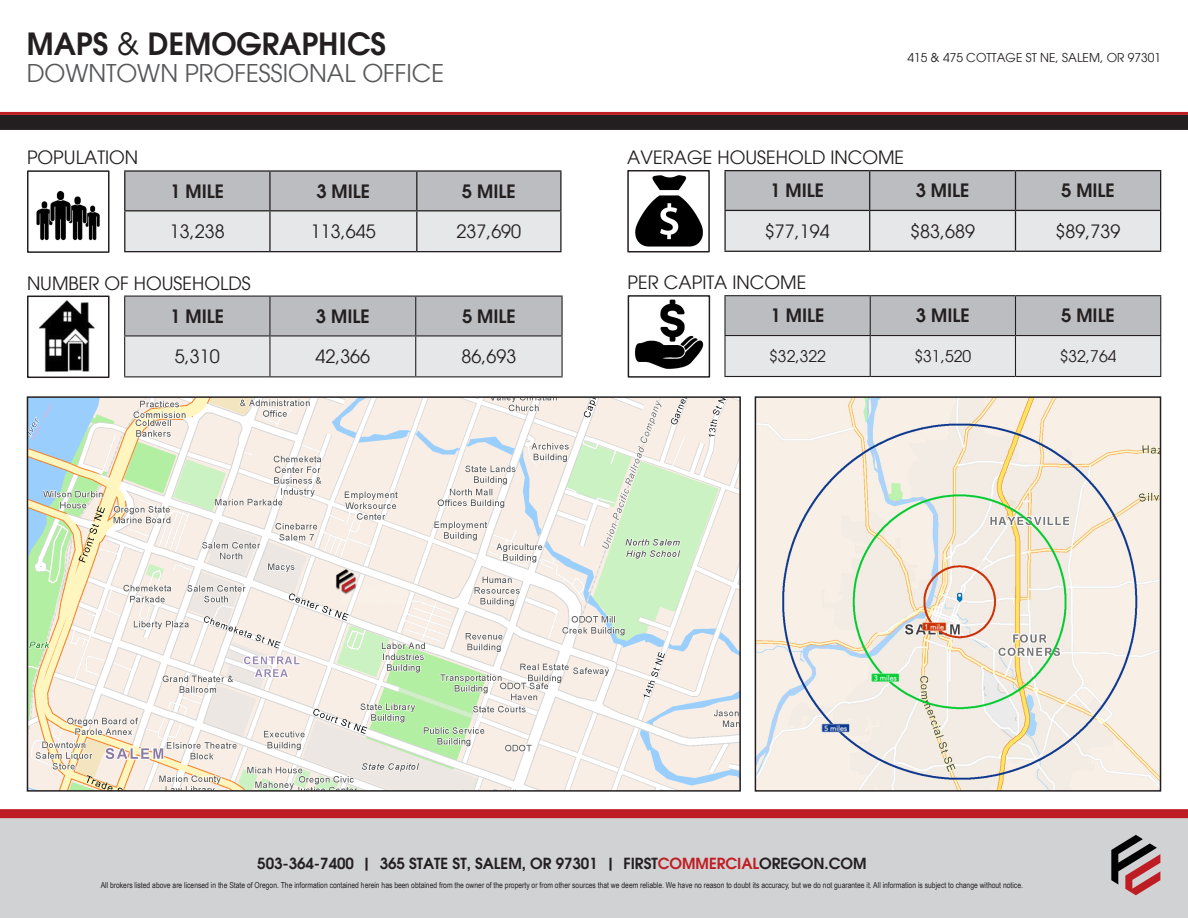
<style>
.page{position:relative;width:1188px;height:918px;background:#fff}
.page>*{position:absolute;margin:0;border:0;box-sizing:border-box;transform-origin:0 0}
.t1{font:600 30px "Avant Garde";color:#231f20}
.t2{font:24px "Avant Garde";color:#57585a}
.t3{font:18px "Avant Garde";color:#231f20}
.t4{font:600 18px "Avant Garde";color:#231f20}
.t5{font:15.75px "Avant Garde";color:#231f20}
.t6{font:600 15px "Avant Garde";color:#231f20}
.t7{font:12px "Avant Garde";color:#231f20}
.t8{font:8.25px "Arial Narrow";color:#231f20}
.s1{font-weight:400}
.s2{color:#be1e23}
</style>
<div class="page">
<div style="left:1px;top:818px;width:1187px;height:100px;background:#d1d2d4"></div>
<div style="left:0;top:115px;width:1188px;height:15px;background:#231f20"></div>
<hr style="left:0;top:112px;width:1188px;height:3px;background:#be1e23">
<div style="left:0;top:809px;width:1188px;height:9px;background:#be1e23"></div>
<svg style="left:1111px;top:835px;width:49px;height:60px"></svg>
<svg style="left:125px;top:172px;width:435px;height:79px;background:#cecfd2"></svg>
<hr style="left:124px;top:172px;width:1px;height:38px;background:#231f20">
<hr style="left:269px;top:172px;width:2px;height:38px;background:#231f20">
<hr style="left:416px;top:172px;width:1px;height:38px;background:#231f20">
<hr style="left:124px;top:210px;width:146px;height:1px;background:#231f20">
<hr style="left:124px;top:211px;width:1px;height:40px;background:#231f20">
<hr style="left:270px;top:210px;width:147px;height:1px;background:#231f20">
<hr style="left:269px;top:211px;width:2px;height:40px;background:#231f20">
<hr style="left:417px;top:210px;width:145px;height:1px;background:#231f20">
<hr style="left:416px;top:211px;width:1px;height:40px;background:#231f20">
<hr style="left:124px;top:251px;width:146px;height:1px;background:#231f20">
<hr style="left:270px;top:251px;width:147px;height:1px;background:#231f20">
<hr style="left:417px;top:251px;width:145px;height:1px;background:#231f20">
<hr style="left:124px;top:170px;width:146px;height:2px;background:#231f20">
<hr style="left:270px;top:170px;width:147px;height:2px;background:#231f20">
<hr style="left:417px;top:170px;width:145px;height:2px;background:#231f20">
<hr style="left:560px;top:172px;width:2px;height:38px;background:#231f20">
<hr style="left:560px;top:211px;width:2px;height:40px;background:#231f20">
<img style="left:30px;top:399px;width:708px;height:390px">
<div style="left:27px;top:396px;width:714px;height:396px;border:2px solid #231f20"></div>
<svg style="left:125px;top:297px;width:437px;height:79px;background:#cfd0d3"></svg>
<hr style="left:124px;top:297px;width:1px;height:38px;background:#231f20">
<hr style="left:269px;top:297px;width:1px;height:38px;background:#231f20">
<hr style="left:415px;top:297px;width:1px;height:38px;background:#231f20">
<hr style="left:124px;top:335px;width:146px;height:1px;background:#231f20">
<hr style="left:124px;top:336px;width:1px;height:40px;background:#231f20">
<hr style="left:270px;top:335px;width:146px;height:1px;background:#231f20">
<hr style="left:269px;top:336px;width:1px;height:40px;background:#231f20">
<hr style="left:416px;top:335px;width:147px;height:1px;background:#231f20">
<hr style="left:415px;top:336px;width:1px;height:40px;background:#231f20">
<hr style="left:124px;top:376px;width:146px;height:1px;background:#231f20">
<hr style="left:270px;top:376px;width:146px;height:1px;background:#231f20">
<hr style="left:416px;top:376px;width:147px;height:1px;background:#231f20">
<hr style="left:124px;top:296px;width:146px;height:1px;background:#231f20">
<hr style="left:270px;top:296px;width:146px;height:1px;background:#231f20">
<hr style="left:416px;top:296px;width:147px;height:1px;background:#231f20">
<hr style="left:562px;top:297px;width:1px;height:38px;background:#231f20">
<hr style="left:562px;top:336px;width:1px;height:40px;background:#231f20">
<img style="left:36px;top:190px;width:64px;height:51px">
<div style="left:27px;top:170px;width:83px;height:83px;border:2px solid #231f20"></div>
<img style="left:38px;top:300px;width:57px;height:72px">
<div style="left:27px;top:296px;width:83px;height:82px;border:2px solid #231f20"></div>
<img style="left:635px;top:175px;width:68px;height:72px">
<div style="left:627px;top:170px;width:83px;height:82px;border:2px solid #231f20"></div>
<img style="left:634px;top:299px;width:70px;height:70px">
<div style="left:628px;top:295px;width:82px;height:83px;border:2px solid #231f20"></div>
<svg style="left:726px;top:171px;width:434px;height:80px;background:#ceced1"></svg>
<hr style="left:724px;top:171px;width:2px;height:39px;background:#231f20">
<hr style="left:869px;top:171px;width:1px;height:39px;background:#231f20">
<hr style="left:1015px;top:171px;width:1px;height:39px;background:#231f20">
<hr style="left:724px;top:210px;width:146px;height:1px;background:#231f20">
<hr style="left:724px;top:211px;width:2px;height:40px;background:#231f20">
<hr style="left:870px;top:210px;width:145px;height:1px;background:#231f20">
<hr style="left:869px;top:211px;width:1px;height:40px;background:#231f20">
<hr style="left:1016px;top:210px;width:145px;height:1px;background:#231f20">
<hr style="left:1015px;top:211px;width:1px;height:40px;background:#231f20">
<hr style="left:724px;top:170px;width:146px;height:1px;background:#231f20">
<hr style="left:870px;top:170px;width:145px;height:1px;background:#231f20">
<hr style="left:1016px;top:170px;width:145px;height:1px;background:#231f20">
<hr style="left:1160px;top:171px;width:1px;height:39px;background:#231f20">
<hr style="left:1160px;top:211px;width:1px;height:40px;background:#231f20">
<hr style="left:724px;top:251px;width:146px;height:1px;background:#231f20">
<hr style="left:870px;top:251px;width:145px;height:1px;background:#231f20">
<hr style="left:1016px;top:251px;width:145px;height:1px;background:#231f20">
<svg style="left:726px;top:296px;width:434px;height:80px;background:#cfd0d3"></svg>
<hr style="left:724px;top:296px;width:2px;height:39px;background:#231f20">
<hr style="left:870px;top:296px;width:1px;height:39px;background:#231f20">
<hr style="left:1015px;top:296px;width:1px;height:39px;background:#231f20">
<hr style="left:724px;top:335px;width:146px;height:1px;background:#231f20">
<hr style="left:724px;top:336px;width:2px;height:40px;background:#231f20">
<hr style="left:870px;top:335px;width:145px;height:1px;background:#231f20">
<hr style="left:870px;top:336px;width:1px;height:40px;background:#231f20">
<hr style="left:1016px;top:335px;width:145px;height:1px;background:#231f20">
<hr style="left:1015px;top:336px;width:1px;height:40px;background:#231f20">
<hr style="left:724px;top:376px;width:146px;height:1px;background:#231f20">
<hr style="left:870px;top:376px;width:145px;height:1px;background:#231f20">
<hr style="left:1016px;top:376px;width:145px;height:1px;background:#231f20">
<hr style="left:724px;top:295px;width:146px;height:1px;background:#231f20">
<hr style="left:870px;top:295px;width:145px;height:1px;background:#231f20">
<hr style="left:1016px;top:295px;width:145px;height:1px;background:#231f20">
<hr style="left:1160px;top:296px;width:1px;height:39px;background:#231f20">
<hr style="left:1160px;top:336px;width:1px;height:40px;background:#231f20">
<img style="left:758px;top:399px;width:400px;height:390px">
<div style="left:755px;top:396px;width:406px;height:396px;border:2px solid #231f20"></div>
<p class="t1" style="left:27px;top:25px;width:361px">MAPS <span class="s1">&amp;</span> DEMOGRAPHICS</p>
<p class="t2" style="left:27px;top:59px;width:419px">DOWNTOWN PROFESSIONAL OFFICE</p>
<p class="t3" style="left:27px;top:147px;width:113px">POPULATION</p>
<p class="t4" style="left:170px;top:179px;width:55px">1 MILE</p>
<p class="t4" style="left:316px;top:179px;width:55px">3 MILE</p>
<p class="t4" style="left:462px;top:179px;width:55px">5 MILE</p>
<p class="t3" style="left:170px;top:221px;width:56px">13,238</p>
<p class="t3" style="left:311px;top:221px;width:66px">113,645</p>
<p class="t3" style="left:456px;top:221px;width:66px">237,690</p>
<p class="t3" style="left:27px;top:272px;width:225px">NUMBER OF HOUSEHOLDS</p>
<p class="t4" style="left:170px;top:304px;width:55px">1 MILE</p>
<p class="t4" style="left:316px;top:304px;width:55px">3 MILE</p>
<p class="t4" style="left:462px;top:304px;width:55px">5 MILE</p>
<p class="t3" style="left:175px;top:346px;width:46px">5,310</p>
<p class="t3" style="left:315px;top:346px;width:56px">42,366</p>
<p class="t3" style="left:461px;top:346px;width:56px">86,693</p>
<p class="t7" style="left:907px;top:50px;width:255px">415 &amp; 475 COTTAGE ST NE, SALEM, OR 97301</p>
<p class="t3" style="left:627px;top:147px;width:279px">AVERAGE HOUSEHOLD INCOME</p>
<p class="t4" style="left:770px;top:179px;width:55px">1 MILE</p>
<p class="t4" style="left:916px;top:179px;width:55px">3 MILE</p>
<p class="t4" style="left:1061px;top:179px;width:55px">5 MILE</p>
<p class="t3" style="left:765px;top:220px;width:66px">$77,194</p>
<p class="t3" style="left:910px;top:220px;width:66px">$83,689</p>
<p class="t3" style="left:1056px;top:220px;width:66px">$89,739</p>
<p class="t3" style="left:628px;top:272px;width:180px">PER CAPITA INCOME</p>
<p class="t4" style="left:771px;top:304px;width:55px">1 MILE</p>
<p class="t4" style="left:916px;top:304px;width:55px">3 MILE</p>
<p class="t4" style="left:1061px;top:304px;width:55px">5 MILE</p>
<p class="t5" style="left:769px;top:347px;width:58px">$32,322</p>
<p class="t5" style="left:915px;top:347px;width:58px">$31,520</p>
<p class="t5" style="left:1060px;top:347px;width:58px">$32,764</p>
<p class="t6" style="left:257px;top:853px;width:611px">503-364-7400 | 365 STATE ST, SALEM, OR 97301 | FIRST<span class="s2">COMMERCIAL</span>OREGON.COM</p>
<p class="t8" style="left:101px;top:879px;width:924px">All brokers listed above are licensed in the State of Oregon. The information contained herein has been obtained from the owner of the property or from other sources that we deem reliable. We have no reason to doubt its accuracy, but we do not guarantee it. All information is subject to change without notice.</p>
</div>
